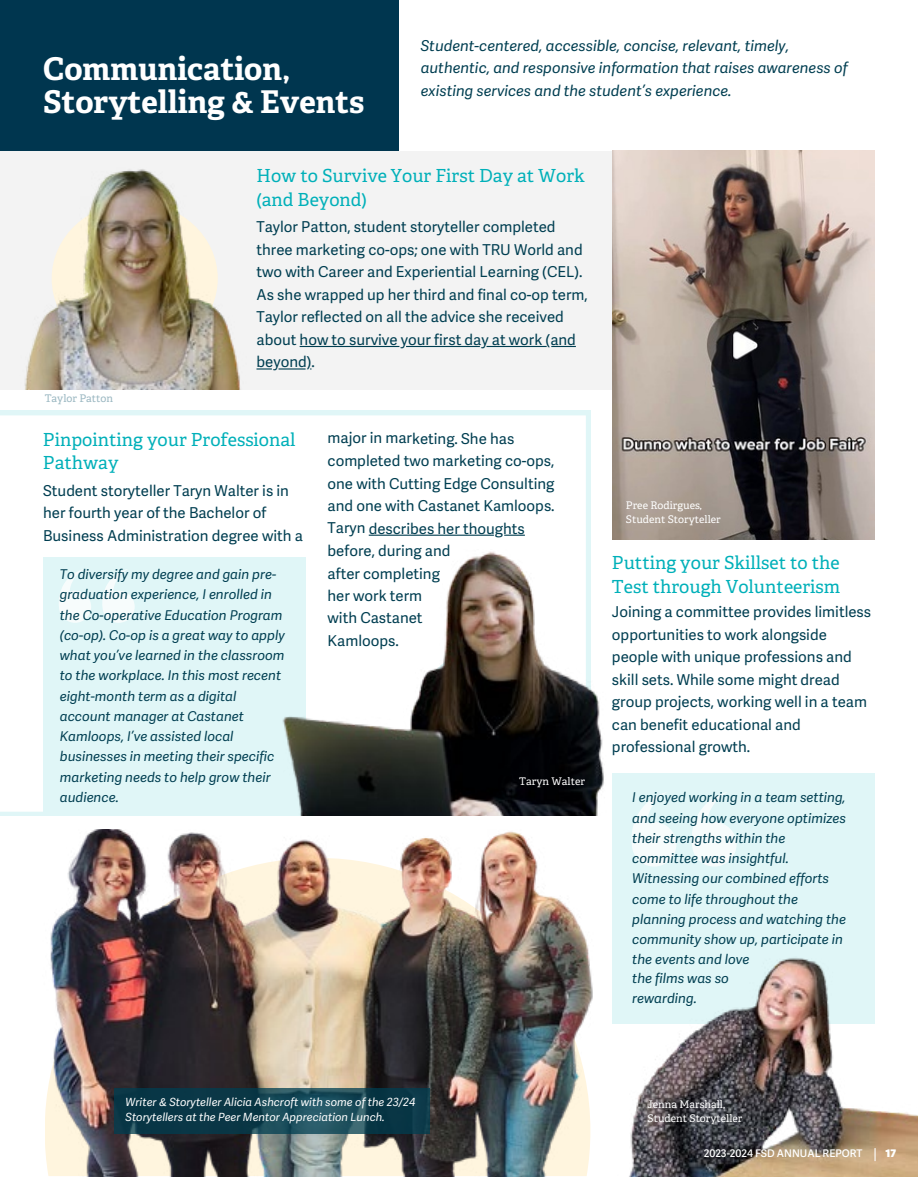
<style>
.page{position:relative;width:918px;height:1188px;background:#fff}
.page>*{position:absolute;margin:0;border:0;box-sizing:border-box;transform-origin:0 0}
.t1{font:700 31.35px/33.8px "Adelle";color:#fff}
.t2{font:18px/23.5px "Adelle";color:#00b0b9}
.t3{font:15px/22.5px "Adelle Sans";color:#003e51}
.t4{font:italic 15px/22.5px "Adelle Sans";color:#003e51}
.t5{font:italic 13.5px/20.2px "Adelle Sans";color:#003e51}
.t6{font:italic 11.25px/15px "Adelle Sans";color:#fff}
.t7{font:10.5px/14px "Adelle";color:#fff}
.t8{font:600 10.5px "Adelle Sans";color:#fff}
.t9{font:10.5px "Adelle";color:#9ab7c1}
.t10{font:800 10.5px "Adelle Sans";color:#fff}
</style>
<div class="page">
<div style="left:0;top:0;width:399px;height:151px;background:#00364f"></div>
<div style="left:0;top:151px;width:640px;height:239px;background:#f3f3f3"></div>
<img style="left:25px;top:169px;width:215px;height:220px">
<svg style="left:0;top:411px;width:590px;height:405px"></svg>
<div style="left:43px;top:557px;width:263px;height:255px;background:#e0f6f7"></div>
<div style="left:612px;top:773px;width:263px;height:251px;background:#e0f6f7"></div>
<img style="left:281px;top:549px;width:323px;height:267px">
<svg style="left:59px;top:569px;width:32px;height:54px"></svg>
<svg style="left:102px;top:569px;width:33px;height:54px"></svg>
<svg style="left:632px;top:792px;width:44px;height:75px"></svg>
<svg style="left:692px;top:792px;width:44px;height:75px"></svg>
<img style="left:629px;top:958px;width:289px;height:218px">
<img style="left:45px;top:830px;width:548px;height:346px">
<img style="left:612px;top:151px;width:263px;height:389px">
<svg style="left:114px;top:1088px;width:316px;height:46px;background:#11404f"></svg>
<svg style="left:551px;top:346px;width:25px;height:1px"></svg>
<hr style="left:487px;top:346px;width:60px;height:1px;background:#003e51">
<hr style="left:406px;top:346px;width:74px;height:1px;background:#003e51">
<hr style="left:300px;top:346px;width:99px;height:1px;background:#003e51">
<hr style="left:279px;top:368px;width:27px;height:2px;background:#003e51">
<svg style="left:256px;top:368px;width:16px;height:2px"></svg>
<svg style="left:504px;top:535px;width:21px;height:1px"></svg>
<hr style="left:369px;top:535px;width:125px;height:1px;background:#003e51">
<svg style="left:874px;top:1148px;width:2px;height:13px"></svg>
<h1 class="t1" style="left:43px;top:52px;width:323px">Communication,<br>Storytelling &amp; Events</h1>
<p class="t4" style="left:421px;top:34px;width:428px">Student-centered, accessible, concise, relevant, timely, authentic, and responsive information that raises awareness of existing services and the student’s experience.</p>
<p class="t2" style="left:256px;top:164px;width:330px">How to Survive Your First Day at Work (and Beyond)</p>
<p class="t9" style="left:45px;top:392px;width:70px">Taylor Patton</p>
<p class="t3" style="left:256px;top:215px;width:333px">Taylor Patton, student storyteller completed three marketing co-ops; one with TRU World and two with Career and Experiential Learning (CEL).<br>As she wrapped up her third and final co-op term, Taylor reflected on all the advice she received about how to survive your first day at work (and beyond).</p>
<p class="t2" style="left:43px;top:428px;width:254px">Pinpointing your Professional<br>Pathway</p>
<p class="t3" style="left:43px;top:479px;width:261px">Student storyteller Taryn Walter is in her fourth year of the Bachelor of<br>Business Administration degree with a</p>
<p class="t5" style="left:60px;top:564px;width:227px">To diversify my degree and gain pre&shy;graduation experience, I enrolled in the Co-operative Education Program (co-op). Co-op is a great way to apply what you’ve learned in the classroom to the workplace. In this most recent eight-month term as a digital account manager at Castanet<br>Kamloops, I’ve assisted local businesses in meeting their specific marketing needs to help grow their audience.</p>
<p class="t3" style="left:328px;top:426px;width:229px">major in marketing. She has completed two marketing co-ops, one with Cutting Edge Consulting and one with Castanet Kamloops.<br>Taryn describes her thoughts before, during and<br>after completing<br>her work term<br>with Castanet<br>Kamloops.</p>
<p class="t7" style="left:519px;top:774px;width:67px">Taryn Walter</p>
<p class="t7" style="left:626px;top:499px;width:96px">Pree Rodirgues,<br>Student Storyteller</p>
<p class="t2" style="left:612px;top:552px;width:230px">Putting your Skillset to the<br>Test through Volunteerism</p>
<p class="t3" style="left:612px;top:600px;width:261px">Joining a committee provides limitless opportunities to work alongside people with unique professions and skill sets. While some might dread group projects, working well in a team can benefit educational and professional growth.</p>
<p class="t5" style="left:632px;top:787px;width:215px">I enjoyed working in a team setting, and seeing how everyone optimizes their strengths within the committee was insightful.<br>Witnessing our combined efforts come to life throughout the planning process and watching the community show up, participate in the events and love</p>
<p class="t5" style="left:632px;top:968px;width:98px">the films was so rewarding.</p>
<p class="t6" style="left:126px;top:1094px;width:291px">Writer &amp; Storyteller Alicia Ashcroft with some of the 23/24<br>Storytellers at the Peer Mentor Appreciation Lunch.</p>
<p class="t7" style="left:648px;top:1098px;width:96px">Jenna Marshall,<br>Student Storyteller</p>
<p class="t8" style="left:704px;top:1146px;width:160px">2023-2024 FSD ANNUAL REPORT</p>
<p class="t10" style="left:885px;top:1145px;width:12px">17</p>
</div>
